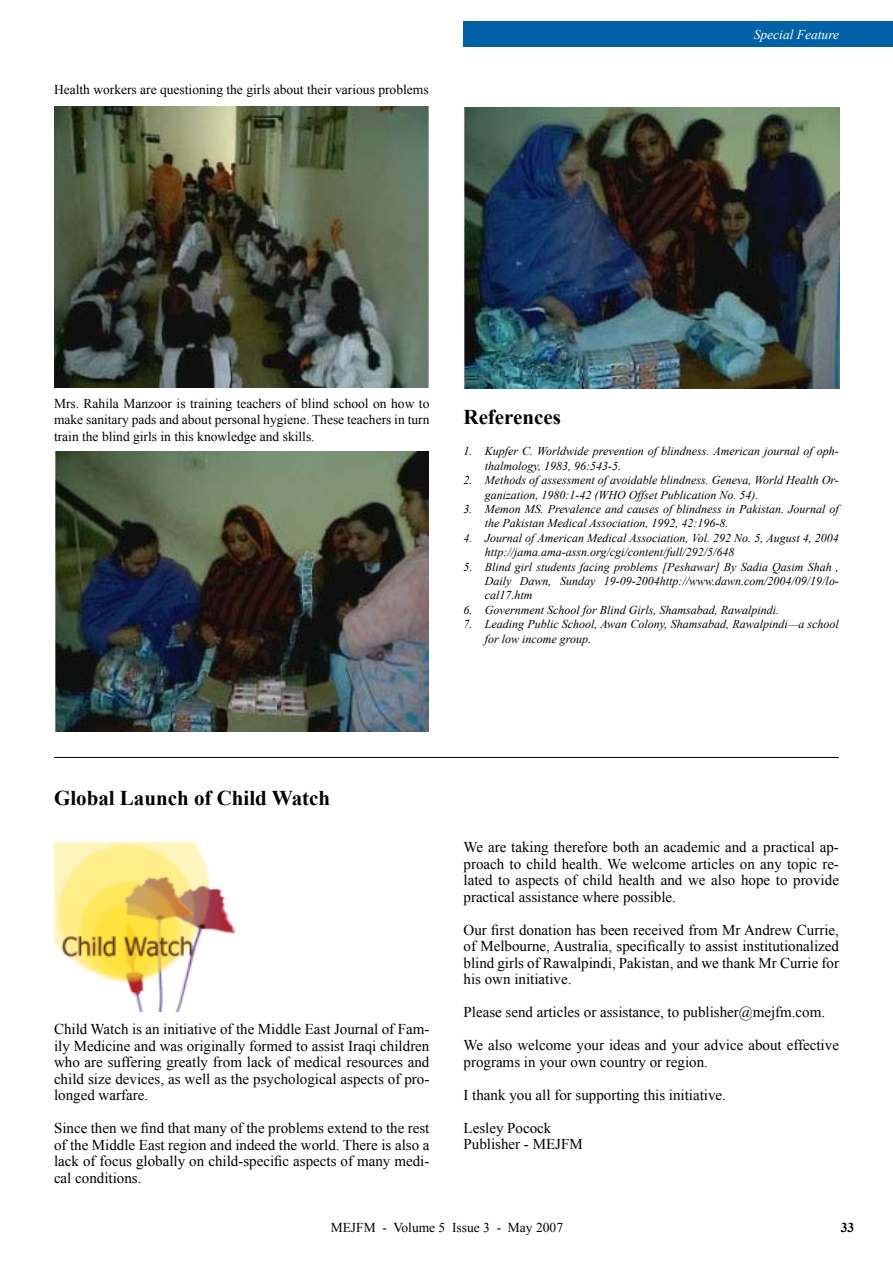
<style>
.page{position:relative;width:893px;height:1263px;background:#fff}
.page>*{position:absolute;margin:0;border:0;box-sizing:border-box;transform-origin:0 0}
.t1{font:700 21px "Times New Roman";color:#000}
.t2{font:15px/16.5px "Times New Roman";color:#000;text-align:justify}
.t3{font:13.5px/16.5px "Times New Roman";color:#000;text-align:justify}
.t4{font:italic 13.5px "Times New Roman";color:#fff}
.t5{font:700 13.5px "Times New Roman";color:#000}
.t6{font:italic 12px/14.4px "Times New Roman";color:#000}
</style>
<div class="page">
<div style="left:463px;top:21px;width:430px;height:26px;background:#0061a7"></div>
<img style="left:54px;top:452px;width:374px;height:280px">
<img style="left:54px;top:107px;width:375px;height:280px">
<img style="left:463px;top:107px;width:376px;height:281px">
<img style="left:54px;top:842px;width:180px;height:169px">
<hr style="left:54px;top:757px;width:785px;height:1px;background:#000">
<p class="t3" style="left:54px;top:81px;width:376px">Health workers are questioning the girls about their various problems</p>
<p class="t4" style="left:754px;top:25px;width:87px">Special Feature</p>
<p class="t3" style="left:54px;top:395px;width:377px">Mrs. Rahila Manzoor is training teachers of blind school on how to make sanitary pads and about personal hygiene. These teachers in turn train the blind girls in this knowledge and skills.</p>
<h1 class="t1" style="left:463px;top:403px;width:99px">References</h1>
<p class="t6" style="left:485px;top:444px;width:356px">Kupfer C. Worldwide prevention of blindness. American journal of oph&shy;thalmology, 1983, 96:543-5.<br>Methods of assessment of avoidable blindness. Geneva, World Health Or&shy;ganization, 1980:1-42 (WHO Offset Publication No. 54).<br>Memon MS. Prevalence and causes of blindness in Pakistan. Journal of the Pakistan Medical Association, 1992, 42:196-8.<br>Journal of American Medical Association, Vol. 292 No. 5, August 4, 2004 http://jama.ama-assn.org/cgi/content/full/292/5/648<br>Blind girl students facing problems [Peshawar] By Sadia Qasim Shah , Daily Dawn, Sunday 19-09-2004http://www.dawn.com/2004/09/19/lo&shy;cal17.htm<br>Government School for Blind Girls, Shamsabad, Rawalpindi.<br>Leading Public School, Awan Colony, Shamsabad, Rawalpindi—a school for low income group.</p>
<p class="t6" style="left:463px;top:444px;width:10px">1.</p>
<p class="t6" style="left:463px;top:473px;width:10px">2.</p>
<p class="t6" style="left:463px;top:501px;width:10px">3.</p>
<p class="t6" style="left:463px;top:530px;width:10px">4.</p>
<p class="t6" style="left:463px;top:559px;width:10px">5.</p>
<p class="t6" style="left:463px;top:602px;width:10px">6.<br>7.</p>
<h1 class="t1" style="left:54px;top:784px;width:278px">Global Launch of Child Watch</h1>
<p class="t2" style="left:54px;top:1021px;width:377px">Child Watch is an initiative of the Middle East Journal of Fam&shy;ily Medicine and was originally formed to assist Iraqi children who are suffering greatly from lack of medical resources and child size devices, as well as the psychological aspects of pro&shy;longed warfare.</p>
<p class="t2" style="left:54px;top:1120px;width:377px">Since then we find that many of the problems extend to the rest of the Middle East region and indeed the world. There is also a lack of focus globally on child-specific aspects of many medi&shy;cal conditions.</p>
<p class="t2" style="left:463px;top:839px;width:377px">We are taking therefore both an academic and a practical ap&shy;proach to child health. We welcome articles on any topic re&shy;lated to aspects of child health and we also hope to provide practical assistance where possible.</p>
<p class="t2" style="left:463px;top:921px;width:377px">Our first donation has been received from Mr Andrew Currie, of Melbourne, Australia, specifically to assist institutionalized blind girls of Rawalpindi, Pakistan, and we thank Mr Currie for his own initiative.</p>
<p class="t2" style="left:463px;top:1004px;width:363px">Please send articles or assistance, to publisher@mejfm.com.</p>
<p class="t2" style="left:463px;top:1037px;width:377px">We also welcome your ideas and your advice about effective programs in your own country or region.</p>
<p class="t2" style="left:463px;top:1086px;width:264px">I thank you all for supporting this initiative.</p>
<p class="t2" style="left:463px;top:1119px;width:121px">Lesley Pocock<br>Publisher - MEJFM</p>
<p class="t3" style="left:331px;top:1219px;width:234px">MEJFM - Volume 5 Issue 3 - May 2007</p>
<p class="t5" style="left:841px;top:1218px;width:15px">33</p>
</div>
